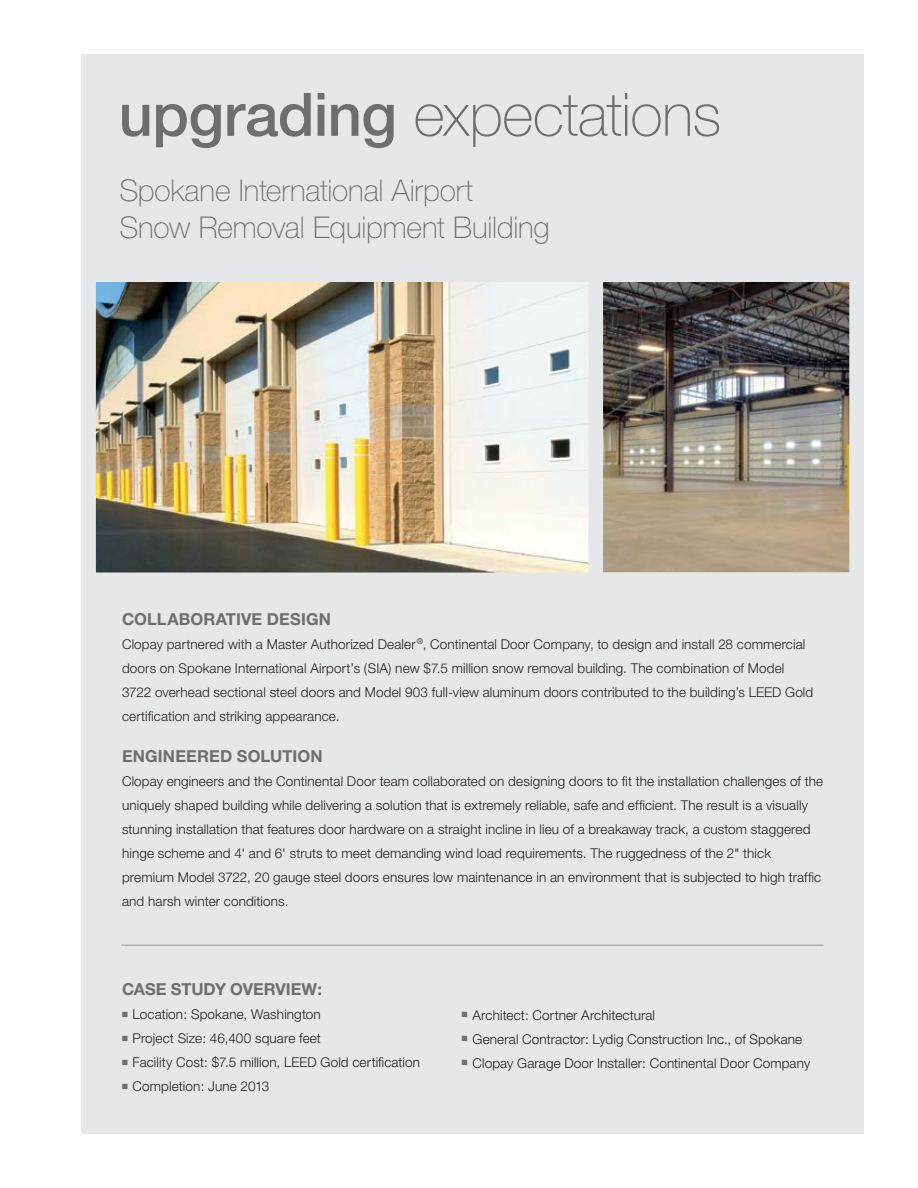
<style>
.page{position:relative;width:918px;height:1188px;background:#fff}
.page>*{position:absolute;margin:0;border:0;box-sizing:border-box;transform-origin:0 0}
.t1{font:100 60px "Helvetica Neue";letter-spacing:-.015em;color:#6d6e71}
.t2{font:100 30px/37.5px "Helvetica Neue";letter-spacing:-.005em;color:#6d6e71}
.t3{font:700 16.5px "Helvetica Neue";letter-spacing:.005em;color:#6d6e71}
.t4{font:300 13.5px/24px "Helvetica Neue";letter-spacing:.01em;color:#231f20}
.s1{font-weight:500}
</style>
<div class="page">
<div style="left:81px;top:54px;width:783px;height:1080px;background:#e6e7e8"></div>
<hr style="left:121px;top:945px;width:702px;height:1px;background:#939598">
<img style="left:96px;top:282px;width:492px;height:291px">
<img style="left:603px;top:282px;width:246px;height:290px">
<h1 class="t1" style="left:118px;top:80px;width:604px"><span class="s1">upgrading</span> expectations</h1>
<h2 class="t2" style="left:119px;top:171px;width:432px">Spokane International Airport<br>Snow Removal Equipment Building</h2>
<p class="t3" style="left:122px;top:609px;width:210px">COLLABORATIVE DESIGN</p>
<p class="t4" style="left:122px;top:632px;width:693px">Clopay partnered with a Master Authorized Dealer<sup>®</sup>, Continental Door Company, to design and install 28 commercial doors on Spokane International Airport’s (SIA) new $7.5 million snow removal building. The combination of Model 3722 overhead sectional steel doors and Model 903 full-view aluminum doors contributed to the building’s LEED Gold certification and striking appearance.</p>
<p class="t3" style="left:122px;top:746px;width:202px">ENGINEERED SOLUTION</p>
<p class="t4" style="left:122px;top:769px;width:703px">Clopay engineers and the Continental Door team collaborated on designing doors to fit the installation challenges of the uniquely shaped building while delivering a solution that is extremely reliable, safe and efficient. The result is a visually stunning installation that features door hardware on a straight incline in lieu of a breakaway track, a custom staggered hinge scheme and 4' and 6' struts to meet demanding wind load requirements. The ruggedness of the 2" thick premium Model 3722, 20 gauge steel doors ensures low maintenance in an environment that is subjected to high traffic and harsh winter conditions.</p>
<p class="t3" style="left:122px;top:979px;width:202px">CASE STUDY OVERVIEW:</p>
<p class="t4" style="left:122px;top:1002px;width:200px"><sup>■</sup> Location: Spokane, Washington</p>
<p class="t4" style="left:122px;top:1026px;width:200px"><sup>■</sup> Project Size: 46,400 square feet</p>
<p class="t4" style="left:122px;top:1050px;width:300px"><sup>■</sup> Facility Cost: $7.5 million, LEED Gold certification</p>
<p class="t4" style="left:122px;top:1074px;width:149px"><sup>■</sup> Completion: June 2013</p>
<p class="t4" style="left:462px;top:1003px;width:195px"><sup>■</sup> Architect: Cortner Architectural</p>
<p class="t4" style="left:462px;top:1027px;width:342px"><sup>■</sup> General Contractor: Lydig Construction Inc., of Spokane</p>
<p class="t4" style="left:462px;top:1051px;width:350px"><sup>■</sup> Clopay Garage Door Installer: Continental Door Company</p>
</div>
